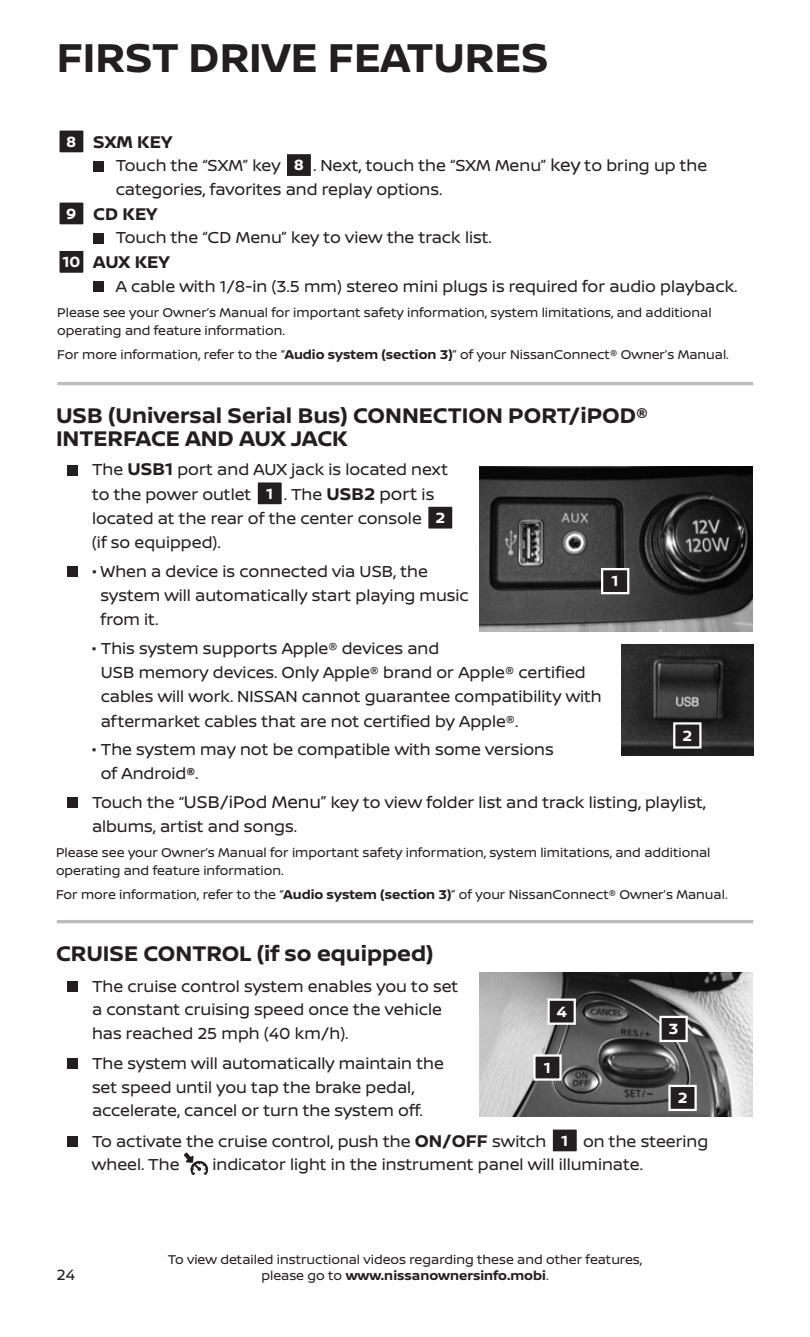
<style>
.page{position:relative;width:810px;height:1337px;background:#fff}
.page>*{position:absolute;margin:0;border:0;box-sizing:border-box;transform-origin:0 0}
.Chapter_Title{font:700 42.75px "Nissan Brand";color:#231f20}
.Section_Title{font:700 22.5px/23.6px "Nissan Brand";color:#231f20}
.Paragraph_Body_Norma{font:700 18px "Nissan Brand";color:#231f20}
.Paragraph_Body_Norma-2{font:16.88px/24.3px "Nissan Brand";color:#231f20}
.t1{font:700 15.75px "Nissan Brand";color:#fff}
.t2{font:15.75px "Nissan Brand";color:#231f20}
.Footnote{font:13.5px/18px "Nissan Brand";color:#231f20}
.t3{font:700 13.5px "Nissan Brand";color:#231f20}
.s1{font-size:18px}
.s2{font-weight:700}
.s3{font-weight:700;font-size:18px}
.s4{font-weight:400}
</style>
<div class="page">
<div style="left:67px;top:981px;width:11px;height:10px;background:#231f20"></div>
<div style="left:67px;top:1058px;width:11px;height:11px;background:#231f20"></div>
<div style="left:67px;top:1136px;width:11px;height:10px;background:#231f20"></div>
<div style="left:552px;top:1128px;width:26px;height:24px;background:#231f20"></div>
<div style="left:551px;top:1127px;width:28px;height:26px;border:2px solid #fff"></div>
<svg style="left:184px;top:1152px;width:24px;height:23px"></svg>
<hr style="left:57px;top:920px;width:696px;height:3px;background:#bcbdc0">
<hr style="left:57px;top:382px;width:696px;height:3px;background:#bcbdc0">
<div style="left:67px;top:465px;width:11px;height:10px;background:#231f20"></div>
<div style="left:257px;top:481px;width:26px;height:24px;background:#231f20"></div>
<div style="left:256px;top:480px;width:28px;height:26px;border:2px solid #fff"></div>
<div style="left:427px;top:505px;width:26px;height:24px;background:#231f20"></div>
<div style="left:426px;top:504px;width:28px;height:27px;border:2px solid #fff"></div>
<div style="left:67px;top:566px;width:11px;height:11px;background:#231f20"></div>
<div style="left:67px;top:797px;width:11px;height:10px;background:#231f20"></div>
<img style="left:622px;top:644px;width:131px;height:112px">
<div style="left:674px;top:723px;width:26px;height:24px;background:#231f20"></div>
<div style="left:673px;top:722px;width:29px;height:26px;border:2px solid #fff"></div>
<img style="left:480px;top:973px;width:273px;height:143px">
<div style="left:534px;top:1055px;width:27px;height:24px;background:#231f20"></div>
<div style="left:533px;top:1054px;width:29px;height:26px;border:2px solid #fff"></div>
<div style="left:670px;top:1086px;width:26px;height:24px;background:#231f20"></div>
<div style="left:668px;top:1084px;width:29px;height:27px;border:2px solid #fff"></div>
<div style="left:661px;top:1017px;width:26px;height:24px;background:#231f20"></div>
<div style="left:659px;top:1015px;width:29px;height:27px;border:2px solid #fff"></div>
<div style="left:549px;top:999px;width:26px;height:24px;background:#231f20"></div>
<div style="left:547px;top:998px;width:29px;height:26px;border:2px solid #fff"></div>
<div style="left:58px;top:129px;width:27px;height:24px;background:#231f20"></div>
<div style="left:57px;top:128px;width:29px;height:27px;border:2px solid #fff"></div>
<div style="left:93px;top:161px;width:11px;height:10px;background:#231f20"></div>
<div style="left:286px;top:153px;width:26px;height:24px;background:#231f20"></div>
<div style="left:285px;top:152px;width:28px;height:26px;border:2px solid #fff"></div>
<div style="left:58px;top:201px;width:27px;height:24px;background:#231f20"></div>
<div style="left:57px;top:200px;width:29px;height:27px;border:2px solid #fff"></div>
<div style="left:93px;top:233px;width:11px;height:10px;background:#231f20"></div>
<div style="left:58px;top:250px;width:27px;height:24px;background:#231f20"></div>
<div style="left:57px;top:249px;width:29px;height:26px;border:2px solid #fff"></div>
<div style="left:93px;top:281px;width:11px;height:11px;background:#231f20"></div>
<img style="left:480px;top:466px;width:273px;height:165px">
<div style="left:602px;top:569px;width:26px;height:24px;background:#231f20"></div>
<div style="left:601px;top:568px;width:28px;height:26px;border:2px solid #fff"></div>
<p class="Chapter_Title" style="left:57px;top:27px;width:494px">FIRST DRIVE FEATURES</p>
<p class="t1" style="left:66px;top:130px;width:12px">8</p>
<p class="Paragraph_Body_Norma" style="left:93px;top:129px;width:81px">SXM KEY</p>
<p class="Paragraph_Body_Norma-2" style="left:116px;top:153px;width:166px">Touch the “SXM” key</p>
<p class="t1" style="left:294px;top:154px;width:12px">8</p>
<p class="Paragraph_Body_Norma-2" style="left:116px;top:153px;width:593px;line-height:23.6px;text-indent:197px">. Next, touch the “SXM Menu” <span class="s1">key</span> to bring up the categories, favorites and replay options.</p>
<p class="t1" style="left:66px;top:202px;width:12px">9</p>
<p class="Paragraph_Body_Norma" style="left:93px;top:201px;width:66px">CD KEY</p>
<p class="Paragraph_Body_Norma-2" style="left:116px;top:225px;width:378px">Touch the “CD Menu” key to view the track list.</p>
<p class="t1" style="left:62px;top:250px;width:19px">10</p>
<p class="Paragraph_Body_Norma" style="left:93px;top:249px;width:78px">AUX KEY</p>
<p class="Paragraph_Body_Norma-2" style="left:116px;top:273px;width:623px">A cable with 1/8-in (3.5 mm) stereo mini plugs is required for audio playback.</p>
<p class="Footnote" style="left:57px;top:302px;width:656px">Please see your Owner’s Manual for important safety information, system limitations, and additional operating and feature information.</p>
<p class="Footnote" style="left:57px;top:345px;width:673px">For more information, refer to the “<span class="s2">Audio system (section 3)</span>” of your NissanConnect® Owner’s Manual.</p>
<p class="Section_Title" style="left:56px;top:402px;width:593px">USB (Universal Serial Bus) CONNECTION PORT/iPOD®<br>INTERFACE AND AUX JACK</p>
<p class="Paragraph_Body_Norma-2" style="left:92px;top:457px;width:358px">The <span class="s3">USB1</span> port and AUX jack is located next to the power outlet</p>
<p class="Paragraph_Body_Norma-2" style="left:92px;top:481px;width:344px;text-indent:192px">. The <span class="s3">USB2</span> <span class="s1">port</span> is located at the rear of the center console</p>
<p class="t1" style="left:266px;top:482px;width:9px">1</p>
<p class="t1" style="left:436px;top:506px;width:11px">2</p>
<p class="Paragraph_Body_Norma-2" style="left:92px;top:530px;width:130px">(if so equipped).</p>
<p class="Paragraph_Body_Norma-2" style="left:101px;top:558px;width:370px;text-indent:-9px">• When a device is connected via USB, the system will automatically start playing music from it.</p>
<p class="Paragraph_Body_Norma-2" style="left:101px;top:635px;width:503px;text-indent:-9px">• This system supports Apple® devices and<br>USB memory devices. Only Apple® brand or Apple® certified cables will work. NISSAN cannot guarantee compatibility with aftermarket cables that are not certified by Apple®.</p>
<p class="Paragraph_Body_Norma-2" style="left:101px;top:736px;width:454px;text-indent:-9px">• The system may not be compatible with some versions of Android<span class="s2">®</span>.</p>
<p class="Paragraph_Body_Norma-2" style="left:92px;top:789px;width:615px">Touch the “<span class="s1">USB/iPod Menu”</span> key to view folder list and track listing, playlist, albums, artist and songs.</p>
<p class="Footnote" style="left:56px;top:842px;width:656px">Please see your Owner’s Manual for important safety information, system limitations, and additional operating and feature information.</p>
<p class="Footnote" style="left:56px;top:885px;width:673px">For more information, refer to the “<span class="s2">Audio system (section 3)</span>” of your NissanConnect® Owner’s Manual.</p>
<p class="t1" style="left:612px;top:570px;width:9px">1</p>
<p class="t1" style="left:683px;top:724px;width:11px">2</p>
<p class="Section_Title" style="left:56px;top:940px;width:379px">CRUISE CONTROL (if so equipped)</p>
<p class="Paragraph_Body_Norma-2" style="left:92px;top:973px;width:368px;line-height:23.6px">The cruise control system enables you to set a constant cruising speed once the vehicle has reached 25 mph (40 km/h).</p>
<p class="Paragraph_Body_Norma-2" style="left:92px;top:1051px;width:353px;line-height:23.6px">The system will automatically maintain the set speed until you tap the brake pedal, accelerate, cancel or turn the system off.</p>
<p class="Paragraph_Body_Norma-2" style="left:92px;top:1128px;width:456px">To activate the cruise control, push the <span class="s3">ON/OFF</span> switch</p>
<p class="t1" style="left:561px;top:1129px;width:9px">1</p>
<p class="Paragraph_Body_Norma-2" style="left:583px;top:1128px;width:127px">on the steering</p>
<p class="Paragraph_Body_Norma-2" style="left:92px;top:1151px;width:89px">wheel. The</p>
<p class="Paragraph_Body_Norma-2" style="left:212px;top:1151px;width:432px">indicator light in the instrument panel will illuminate.</p>
<p class="t1" style="left:556px;top:1000px;width:12px">4</p>
<p class="t1" style="left:669px;top:1017px;width:11px">3</p>
<p class="t1" style="left:544px;top:1056px;width:9px">1</p>
<p class="t1" style="left:678px;top:1086px;width:11px">2</p>
<p class="Footnote" style="left:168px;top:1249px;width:476px">To view detailed instructional videos regarding these and other features,</p>
<p class="t2" style="left:57px;top:1263px;width:20px">24</p>
<p class="t3" style="left:262px;top:1265px;width:289px"><span class="s4">please go to</span> www.nissanownersinfo.mobi<span class="s4">.</span></p>
</div>
